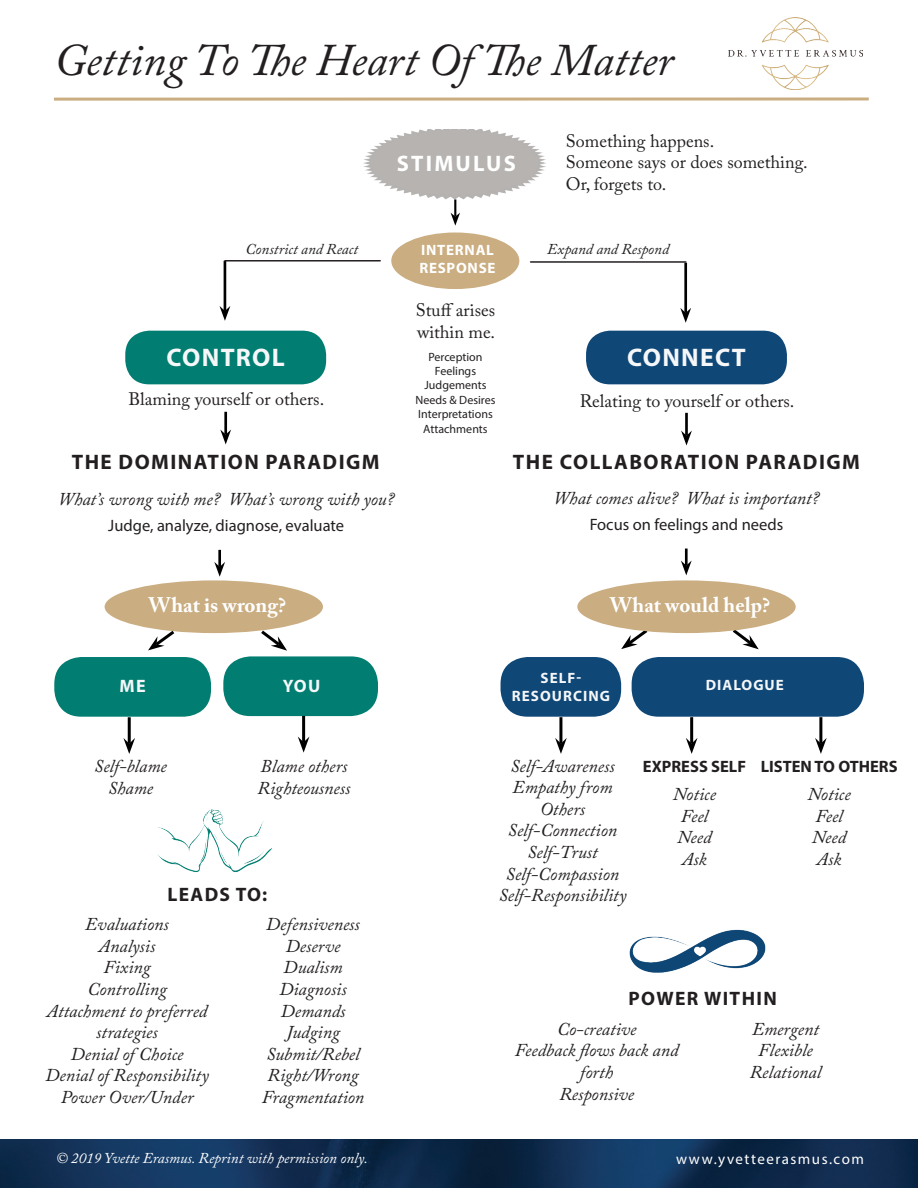
<style>
.page{position:relative;width:918px;height:1188px;background:#fff}
.page>*{position:absolute;margin:0;border:0;box-sizing:border-box;transform-origin:0 0}
.t1{font:italic 45px "Adobe Caslon Pro";color:#231f20}
.t2{font:700 25.5px "Myriad Pro";letter-spacing:.05em;color:#f5f7f9}
.t3{font:700 22.5px "Myriad Pro";letter-spacing:.1em;color:#fff}
.t4{font:700 21px "Myriad Pro";letter-spacing:.07em;color:#231f20}
.t5{font:700 21px "Adobe Caslon Pro";color:#fff}
.t6{font:700 19.5px "Myriad Pro";letter-spacing:.07em;color:#231f20}
.t7{font:italic 18px/21.6px "Adobe Caslon Pro";color:#231f20;text-align:center}
.t8{font:18px/21.6px "Adobe Caslon Pro";color:#231f20}
.t9{font:700 18px "Myriad Pro";color:#f5f7f9}
.t10{font:16.5px "Myriad Pro";color:#231f20}
.t11{font:700 16.5px "Myriad Pro";color:#231f20}
.t12{font:italic 15px "Adobe Caslon Pro";color:#fff}
.t13{font:italic 15px "Adobe Caslon Pro";color:#231f20}
.t14{font:700 15px/18px "Myriad Pro";letter-spacing:.07em;color:#f5f7f9;text-align:center}
.t15{font:15px "Myriad Pro";letter-spacing:.1em;color:#fff}
.t16{font:700 15px "Myriad Pro";letter-spacing:.05em;color:#fff}
.t17{font:12px "Myriad Pro";color:#231f20}
</style>
<div class="page">
<img style="left:0;top:1140px;width:918px;height:48px">
<img style="left:728px;top:18px;width:135px;height:72px">
<hr style="left:54px;top:98px;width:815px;height:3px;background:#caad81">
<img style="left:363px;top:129px;width:183px;height:71px">
<div style="left:391px;top:233px;width:128px;height:56px;background:#caad81;border-radius:50%"></div>
<svg style="left:451px;top:200px;width:9px;height:26px"></svg>
<div style="left:125px;top:331px;width:201px;height:53px;background:#017e71;border-radius:24px"></div>
<div style="left:586px;top:331px;width:201px;height:53px;background:#0f4777;border-radius:24px"></div>
<hr style="left:224px;top:412px;width:3px;height:23px;background:#000">
<svg style="left:220px;top:429px;width:11px;height:15px"></svg>
<hr style="left:685px;top:413px;width:3px;height:23px;background:#000">
<svg style="left:681px;top:431px;width:11px;height:15px"></svg>
<div style="left:105px;top:580px;width:218px;height:53px;background:#caad81;border-radius:50%"></div>
<hr style="left:218px;top:550px;width:3px;height:17px;background:#000">
<svg style="left:214px;top:562px;width:11px;height:15px"></svg>
<svg style="left:148px;top:628px;width:30px;height:22px"></svg>
<div style="left:54px;top:657px;width:157px;height:60px;background:#017e71;border-radius:27px"></div>
<svg style="left:258px;top:628px;width:29px;height:23px"></svg>
<div style="left:223px;top:656px;width:155px;height:60px;background:#017e71;border-radius:27px"></div>
<hr style="left:685px;top:549px;width:3px;height:17px;background:#000">
<svg style="left:681px;top:561px;width:11px;height:14px"></svg>
<div style="left:501px;top:657px;width:120px;height:60px;background:#0f4777;border-radius:27px"></div>
<hr style="left:128px;top:717px;width:3px;height:27px;background:#000">
<svg style="left:123px;top:738px;width:12px;height:16px"></svg>
<hr style="left:302px;top:716px;width:3px;height:26px;background:#000">
<svg style="left:298px;top:737px;width:11px;height:16px"></svg>
<svg style="left:621px;top:628px;width:29px;height:21px"></svg>
<svg style="left:732px;top:626px;width:27px;height:23px"></svg>
<div style="left:577px;top:580px;width:219px;height:53px;background:#caad81;border-radius:50%"></div>
<div style="left:632px;top:657px;width:232px;height:60px;background:#0f4777;border-radius:27px"></div>
<hr style="left:559px;top:717px;width:3px;height:27px;background:#000">
<svg style="left:555px;top:738px;width:12px;height:16px"></svg>
<hr style="left:690px;top:717px;width:3px;height:27px;background:#000">
<svg style="left:686px;top:738px;width:12px;height:16px"></svg>
<hr style="left:819px;top:717px;width:3px;height:27px;background:#000">
<svg style="left:815px;top:738px;width:12px;height:16px"></svg>
<hr style="left:224px;top:261px;width:2px;height:50px;background:#000">
<svg style="left:219px;top:306px;width:11px;height:15px"></svg>
<hr style="left:684px;top:263px;width:3px;height:50px;background:#000">
<svg style="left:680px;top:308px;width:11px;height:15px"></svg>
<hr style="left:225px;top:260px;width:155px;height:2px;background:#231f20">
<hr style="left:531px;top:261px;width:155px;height:2px;background:#231f20">
<img style="left:629px;top:929px;width:137px;height:44px">
<img style="left:157px;top:809px;width:116px;height:63px">
<p class="t1" style="left:54px;top:33px;width:621px">Getting To The Heart Of The Matter</p>
<p class="t3" style="left:397px;top:149px;width:121px">STIMULUS</p>
<p class="t8" style="left:566px;top:130px;width:150px">Something happens.</p>
<p class="t8" style="left:566px;top:151px;width:243px">Someone says or does something.</p>
<p class="t8" style="left:566px;top:173px;width:102px">Or, forgets to.</p>
<p class="t13" style="left:246px;top:240px;width:114px">Constrict and React</p>
<p class="t13" style="left:547px;top:240px;width:123px">Expand and Respond</p>
<p class="t16" style="left:421px;top:240px;width:74px">INTERNAL</p>
<p class="t16" style="left:419px;top:258px;width:78px">RESPONSE</p>
<p class="t8" style="left:416px;top:299px;width:81px">Stuff arises within me.</p>
<p class="t17" style="left:428px;top:349px;width:56px">Perception</p>
<p class="t17" style="left:435px;top:363px;width:43px">Feelings</p>
<p class="t17" style="left:425px;top:378px;width:63px">Judgements</p>
<p class="t17" style="left:416px;top:392px;width:81px">Needs &amp; Desires</p>
<p class="t17" style="left:418px;top:407px;width:76px">Interpretations</p>
<p class="t17" style="left:423px;top:421px;width:66px">Attachments</p>
<p class="t2" style="left:167px;top:341px;width:120px">CONTROL</p>
<p class="t2" style="left:627px;top:341px;width:120px">CONNECT</p>
<p class="t8" style="left:128px;top:388px;width:197px">Blaming yourself or others.</p>
<p class="t8" style="left:580px;top:390px;width:216px">Relating to yourself or others.</p>
<p class="t4" style="left:72px;top:448px;width:309px">THE DOMINATION PARADIGM</p>
<p class="t4" style="left:513px;top:448px;width:349px">THE COLLABORATION PARADIGM</p>
<p class="t7" style="left:58px;top:488px;width:338px">What’s wrong with me? What’s wrong with you?</p>
<p class="t10" style="left:108px;top:515px;width:237px">Judge, analyze, diagnose, evaluate</p>
<p class="t7" style="left:553px;top:487px;width:268px">What comes alive? What is important?</p>
<p class="t10" style="left:590px;top:514px;width:195px">Focus on feelings and needs</p>
<p class="t5" style="left:149px;top:592px;width:139px">What is wrong?</p>
<p class="t5" style="left:610px;top:592px;width:162px">What would help?</p>
<p class="t9" style="left:120px;top:674px;width:28px">ME</p>
<p class="t9" style="left:283px;top:674px;width:39px">YOU</p>
<p class="t14" style="left:512px;top:669px;width:100px">SELF-<br>RESOURCING</p>
<p class="t14" style="left:706px;top:675px;width:80px">DIALOGUE</p>
<p class="t7" style="left:94px;top:755px;width:74px">Self-blame</p>
<p class="t7" style="left:108px;top:777px;width:47px">Shame</p>
<p class="t7" style="left:261px;top:755px;width:88px">Blame others</p>
<p class="t7" style="left:258px;top:777px;width:94px">Righteousness</p>
<p class="t6" style="left:167px;top:882px;width:101px">LEADS TO:</p>
<p class="t7" style="left:85px;top:913px;width:85px">Evaluations</p>
<p class="t7" style="left:99px;top:935px;width:58px">Analysis</p>
<p class="t7" style="left:104px;top:956px;width:49px">Fixing</p>
<p class="t7" style="left:87px;top:978px;width:81px">Controlling</p>
<p class="t7" style="left:47px;top:1000px;width:162px">Attachment to preferred strategies</p>
<p class="t7" style="left:71px;top:1043px;width:114px">Denial of Choice</p>
<p class="t7" style="left:45px;top:1064px;width:165px">Denial of Responsibility</p>
<p class="t7" style="left:61px;top:1086px;width:134px">Power Over/Under</p>
<p class="t7" style="left:266px;top:913px;width:95px">Defensiveness</p>
<p class="t7" style="left:286px;top:935px;width:56px">Deserve</p>
<p class="t7" style="left:283px;top:956px;width:61px">Dualism</p>
<p class="t7" style="left:279px;top:978px;width:69px">Diagnosis</p>
<p class="t7" style="left:281px;top:1000px;width:66px">Demands</p>
<p class="t7" style="left:286px;top:1021px;width:55px">Judging</p>
<p class="t7" style="left:266px;top:1043px;width:95px">Submit/Rebel</p>
<p class="t7" style="left:268px;top:1064px;width:93px">Right/Wrong</p>
<p class="t7" style="left:262px;top:1086px;width:104px">Fragmentation</p>
<p class="t12" style="left:56px;top:1150px;width:313px">© 2019 Yvette Erasmus. Reprint with permission only.</p>
<p class="t7" style="left:511px;top:755px;width:106px">Self-Awareness</p>
<p class="t7" style="left:513px;top:776px;width:101px">Empathy from<br>Others</p>
<p class="t7" style="left:508px;top:819px;width:111px">Self-Connection</p>
<p class="t7" style="left:527px;top:841px;width:72px">Self-Trust</p>
<p class="t7" style="left:506px;top:863px;width:115px">Self-Compassion</p>
<p class="t7" style="left:499px;top:884px;width:129px">Self-Responsibility</p>
<p class="t11" style="left:643px;top:755px;width:105px">EXPRESS SELF</p>
<p class="t7" style="left:673px;top:783px;width:44px">Notice</p>
<p class="t7" style="left:681px;top:805px;width:29px">Feel</p>
<p class="t7" style="left:677px;top:826px;width:36px">Need</p>
<p class="t7" style="left:682px;top:848px;width:26px">Ask</p>
<p class="t11" style="left:761px;top:755px;width:138px">LISTEN TO OTHERS</p>
<p class="t7" style="left:808px;top:783px;width:44px">Notice</p>
<p class="t7" style="left:815px;top:805px;width:29px">Feel</p>
<p class="t7" style="left:812px;top:826px;width:36px">Need</p>
<p class="t7" style="left:817px;top:848px;width:26px">Ask</p>
<p class="t6" style="left:629px;top:986px;width:150px">POWER WITHIN</p>
<p class="t7" style="left:557px;top:1018px;width:81px">Co-creative</p>
<p class="t7" style="left:515px;top:1039px;width:165px">Feedback flows back and forth</p>
<p class="t7" style="left:559px;top:1083px;width:76px">Responsive</p>
<p class="t7" style="left:752px;top:1018px;width:68px">Emergent</p>
<p class="t7" style="left:758px;top:1039px;width:56px">Flexible</p>
<p class="t7" style="left:750px;top:1061px;width:73px">Relational</p>
<p class="t15" style="left:676px;top:1149px;width:189px">www.yvetteerasmus.com</p>
</div>
